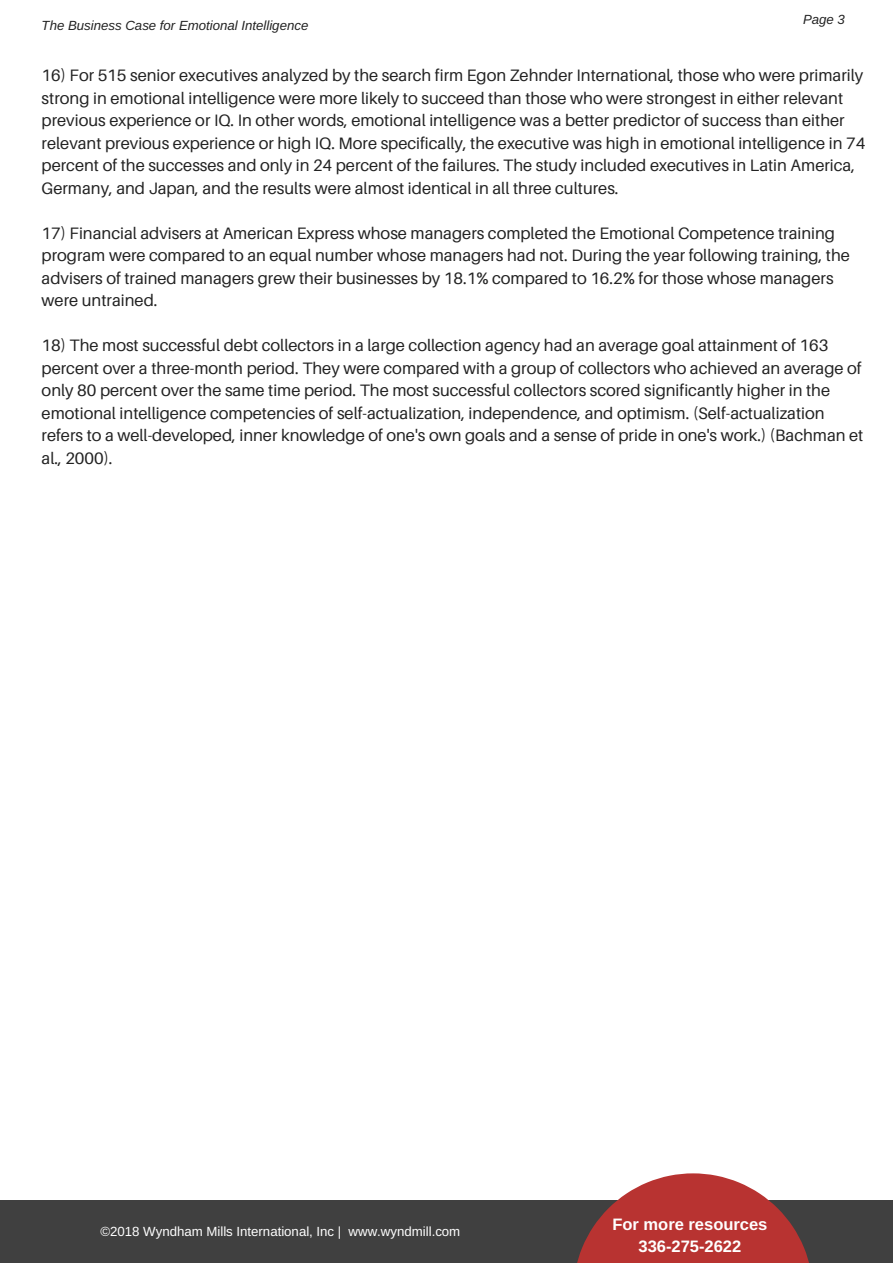
<style>
.page{position:relative;width:893px;height:1263px;background:#fff}
.page>*{position:absolute;margin:0;border:0;box-sizing:border-box;transform-origin:0 0}
.t1{font:16.5px/22.5px "Aileron";color:#222}
.t2{font:700 16.5px/22.5px "Arimo";color:#fff;text-align:center}
.t3{font:13.2px "Arimo";color:#fff}
.t4{font:italic 13.2px "Arimo";color:#222}
</style>
<div class="page">
<div style="left:0;top:1200px;width:893px;height:63px;background:#404040"></div>
<svg style="left:577px;top:1173px;width:232px;height:90px"></svg>
<p class="t4" style="left:42px;top:18px;width:268px">The Business Case for Emotional Intelligence</p>
<p class="t4" style="left:803px;top:12px;width:43px">Page 3</p>
<p class="t1" style="left:42px;top:64px;width:825px">16) For 515 senior executives analyzed by the search firm Egon Zehnder International, those who were primarily strong in emotional intelligence were more likely to succeed than those who were strongest in either relevant previous experience or IQ. In other words, emotional intelligence was a better predictor of success than either relevant previous experience or high IQ. More specifically, the executive was high in emotional intelligence in 74 percent of the successes and only in 24 percent of the failures. The study included executives in Latin America, Germany, and Japan, and the results were almost identical in all three cultures.</p>
<p class="t1" style="left:42px;top:221px;width:810px">17) Financial advisers at American Express whose managers completed the Emotional Competence training program were compared to an equal number whose managers had not. During the year following training, the advisers of trained managers grew their businesses by 18.1% compared to 16.2% for those whose managers were untrained.</p>
<p class="t1" style="left:42px;top:334px;width:823px">18) The most successful debt collectors in a large collection agency had an average goal attainment of 163 percent over a three-month period. They were compared with a group of collectors who achieved an average of only 80 percent over the same time period. The most successful collectors scored significantly higher in the emotional intelligence competencies of self-actualization, independence, and optimism. (Self-actualization refers to a well-developed, inner knowledge of one's own goals and a sense of pride in one's work.) (Bachman et al., 2000).</p>
<p class="t3" style="left:100px;top:1224px;width:361px">©2018 Wyndham Mills International, Inc | www.wyndmill.com</p>
<p class="t2" style="left:612px;top:1213px;width:157px">For more resources<br>336-275-2622</p>
</div>
